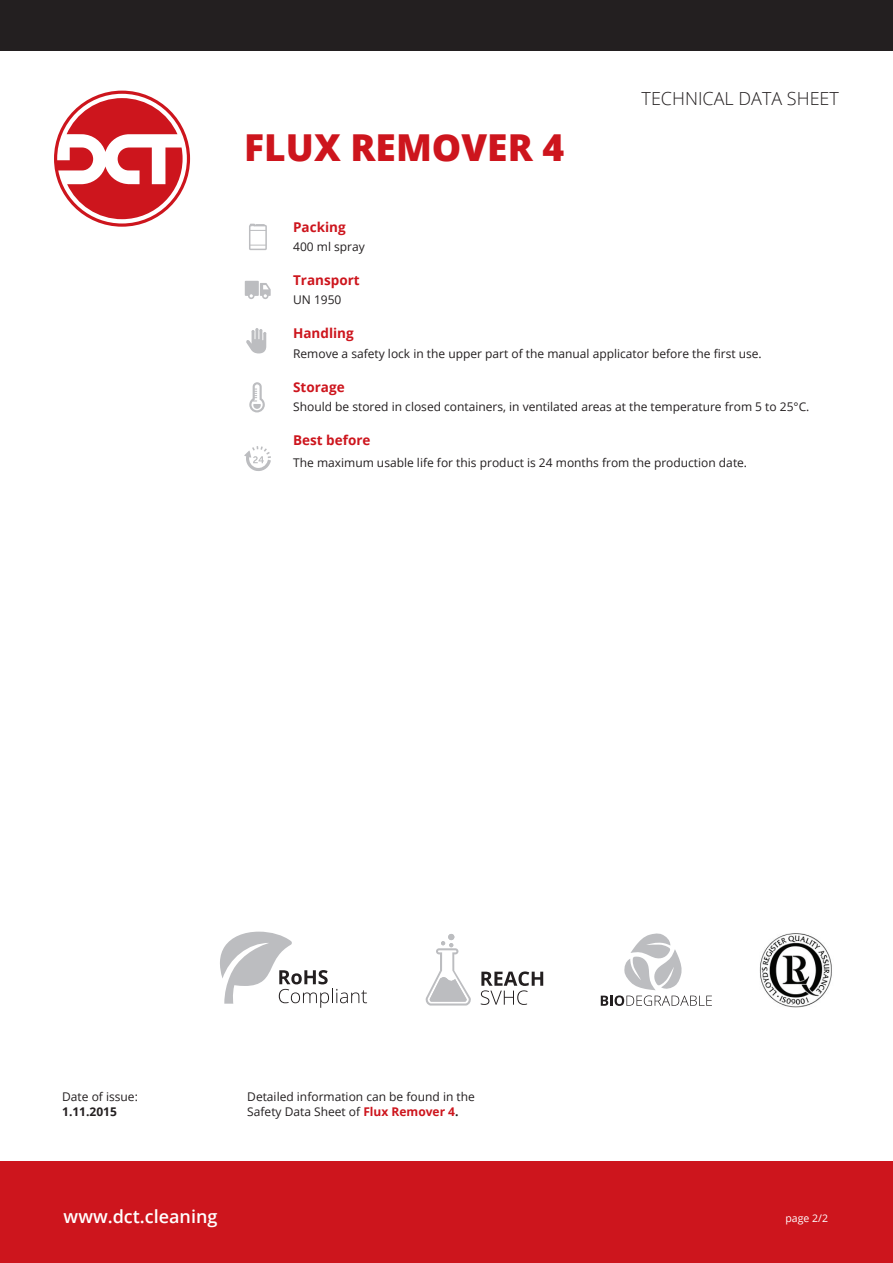
<style>
.page{position:relative;width:893px;height:1263px;background:#fff}
.page>*{position:absolute;margin:0;border:0;box-sizing:border-box;transform-origin:0 0}
.t1{font:800 37.2px "Open Sans";color:#cd151d}
.t2{font:300 18px "Open Sans";color:#231f20}
.t3{font:600 18px "Open Sans";color:#fff}
.t4{font:700 13.5px "Open Sans";color:#cd151d}
.t5{font:12px/14.4px "Open Sans";color:#231f20}
.t6{font:700 12px "Open Sans";color:#231f20}
.t7{font:10.5px "Open Sans";color:#fff}
.s1{font-weight:700;color:#cd151d}
.s2{font-weight:700}
</style>
<div class="page">
<div style="left:0;top:1162px;width:893px;height:101px;background:#cd151d"></div>
<div style="left:0;top:0;width:893px;height:50px;background:#231f20"></div>
<svg style="left:249px;top:382px;width:16px;height:30px"></svg>
<svg style="left:246px;top:328px;width:20px;height:25px"></svg>
<svg style="left:245px;top:281px;width:26px;height:18px"></svg>
<svg style="left:244px;top:446px;width:27px;height:25px"></svg>
<svg style="left:249px;top:223px;width:18px;height:27px"></svg>
<svg style="left:54px;top:91px;width:136px;height:136px"></svg>
<svg style="left:220px;top:932px;width:147px;height:76px"></svg>
<svg style="left:481px;top:971px;width:62px;height:34px"></svg>
<svg style="left:426px;top:934px;width:45px;height:71px"></svg>
<svg style="left:601px;top:933px;width:111px;height:73px"></svg>
<img style="left:759px;top:933px;width:73px;height:75px">
<h1 class="t1" style="left:244px;top:126px;width:321px">FLUX REMOVER 4</h1>
<p class="t4" style="left:293px;top:217px;width:54px">Packing</p>
<p class="t5" style="left:293px;top:239px;width:73px">400 ml spray</p>
<p class="t4" style="left:293px;top:270px;width:68px">Transport</p>
<p class="t4" style="left:293px;top:328px;width:62px">Handling</p>
<p class="t5" style="left:293px;top:292px;width:50px">UN 1950</p>
<h2 class="t2" style="left:642px;top:88px;width:199px">TECHNICAL DATA SHEET</h2>
<p class="t5" style="left:293px;top:346px;width:470px">Remove a safety lock in the upper part of the manual applicator before the first use.</p>
<p class="t4" style="left:293px;top:377px;width:53px">Storage</p>
<p class="t4" style="left:293px;top:431px;width:79px">Best before</p>
<p class="t5" style="left:293px;top:399px;width:518px">Should be stored in closed containers, in ventilated areas at the temperature from 5 to 25°C.</p>
<p class="t5" style="left:293px;top:455px;width:455px">The maximum usable life for this product is 24 months from the production date.</p>
<p class="t5" style="left:62px;top:1089px;width:77px">Date of issue:</p>
<p class="t6" style="left:62px;top:1103px;width:56px">1.11.2015</p>
<p class="t5" style="left:247px;top:1089px;width:229px">Detailed information can be found in the<br>Safety Data Sheet of <span class="s1">Flux Remover 4</span><span class="s2">.</span></p>
<h2 class="t3" style="left:64px;top:1209px;width:155px">www.dct.cleaning</h2>
<p class="t7" style="left:785px;top:1210px;width:44px">page 2/2</p>
</div>
